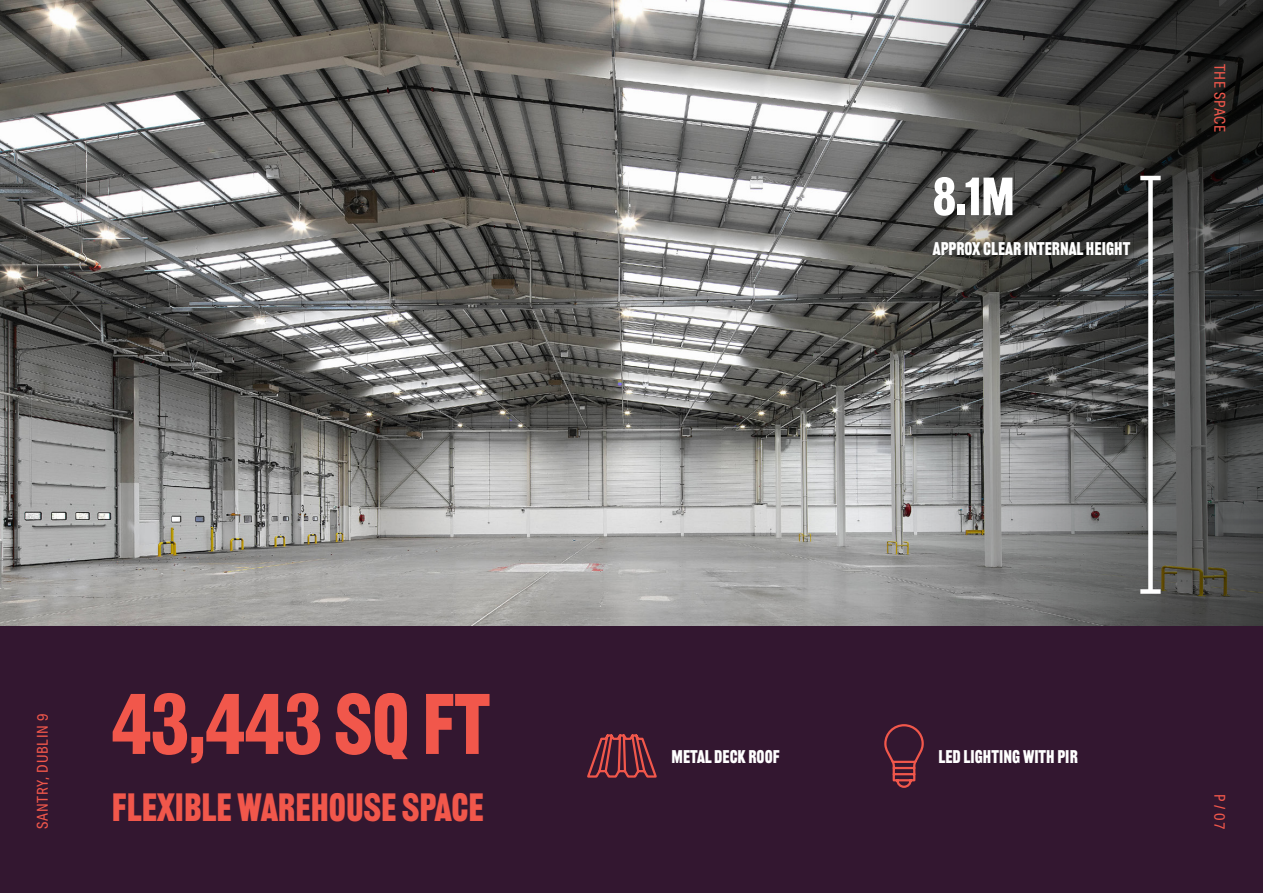
<style>
.page{position:relative;width:1263px;height:893px;background:#331730}
.page>*{position:absolute;margin:0;border:0;box-sizing:border-box;transform-origin:0 0}
.t1{font:83.85px "Railroad Gothic ATF";color:#f1574b}
.t2{font:52.5px "Railroad Gothic ATF";color:#fff}
.t3{font:38.55px "Railroad Gothic ATF";color:#f1574b}
.t4{font:18px "Railroad Gothic ATF";color:#fff}
.t5{font:15px "Aktiv Grotesk Cd";letter-spacing:.05em;color:#f1574b}
</style>
<div class="page">
<img style="left:0;top:0;width:859px;height:625px">
<svg style="left:859px;top:0;width:404px;height:625px;background:#595958"></svg>
<svg style="left:587px;top:734px;width:70px;height:44px"></svg>
<div style="left:1148px;top:178px;width:5px;height:413px;background:#fff"></div>
<hr style="left:1140px;top:176px;width:20px;height:4px;background:#fff">
<div style="left:1140px;top:589px;width:20px;height:5px;background:#fff"></div>
<svg style="left:884px;top:724px;width:40px;height:64px"></svg>
<p class="t5" style="left:34px;top:829px;width:117px;rotate:-90deg">SANTRY, DUBLIN 9</p>
<h1 class="t1" style="left:112px;top:674px;width:379px">43,443 SQ FT</h1>
<h3 class="t3" style="left:112px;top:784px;width:373px">FLEXIBLE WAREHOUSE SPACE</h3>
<h2 class="t2" style="left:933px;top:165px;width:83px">8.1M</h2>
<p class="t4" style="left:933px;top:238px;width:199px">APPROX CLEAR INTERNAL HEIGHT</p>
<p class="t5" style="left:1228px;top:64px;width:70px;rotate:90deg">THE SPACE</p>
<p class="t4" style="left:671px;top:746px;width:110px">METAL DECK ROOF</p>
<p class="t4" style="left:938px;top:746px;width:141px">LED LIGHTING WITH PIR</p>
<p class="t5" style="left:1228px;top:794px;width:37px;rotate:90deg">P / 07</p>
</div>
